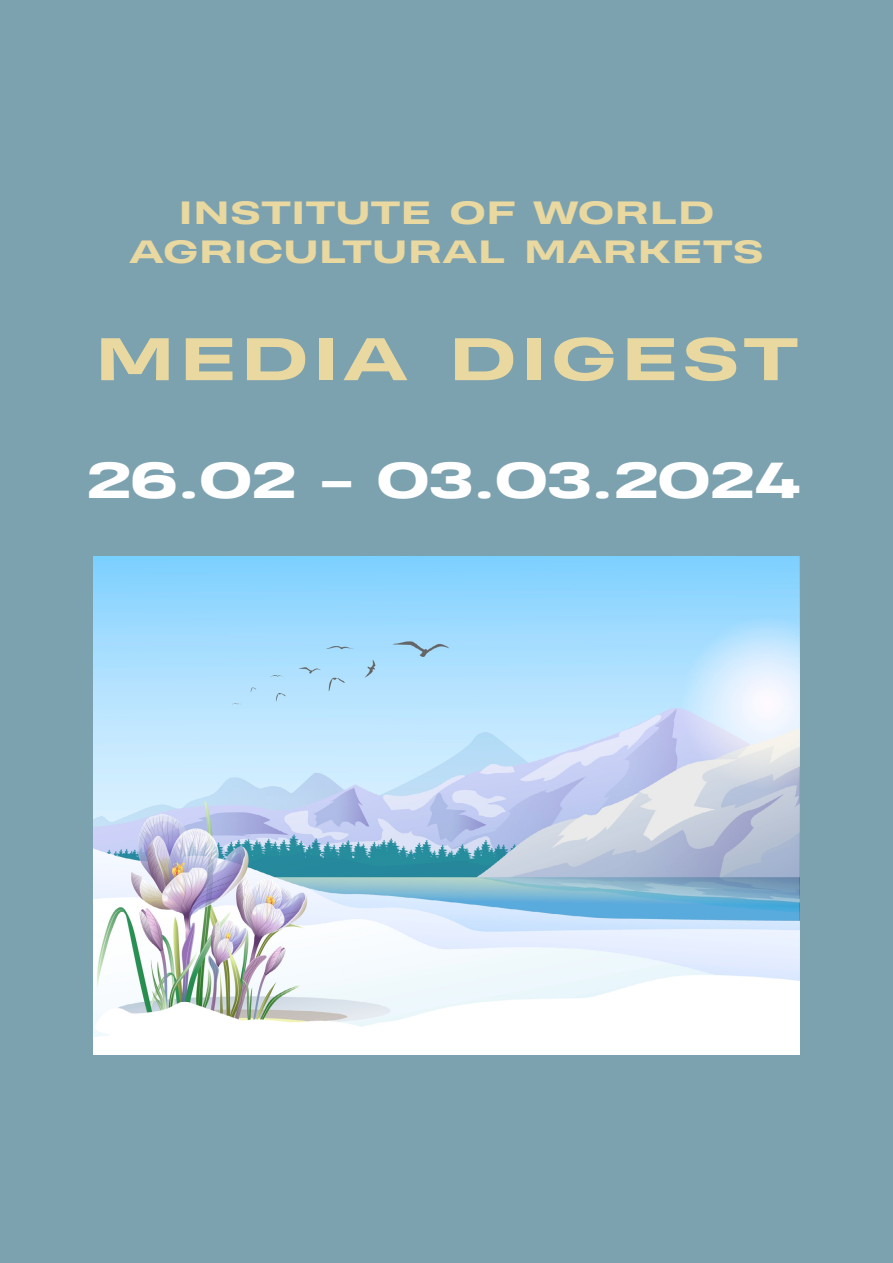
<style>
.page{position:relative;width:893px;height:1263px;background:#7ca2b0}
.page>*{position:absolute;margin:0;border:0;box-sizing:border-box;transform-origin:0 0}
.темы___события_недел{font:800 57px "Heading Pro Ultra Wide";letter-spacing:.11em;color:#e9d89f}
.темы___события_недел-2{font:800 48px "Heading Pro Ultra Wide";letter-spacing:-.01em;color:#fff}
.темы___события_недел-3{font:800 30.6px "Heading Pro Ultra Wide";letter-spacing:.05em;color:#e9d89f}
</style>
<div class="page">
<svg style="left:94px;top:556px;width:705px;height:498px;background:#bedcf1"></svg>
<p class="темы___события_недел-3" style="left:179px;top:192px;width:536px">INSTITUTE OF WORLD</p>
<p class="темы___события_недел-3" style="left:130px;top:232px;width:634px">AGRICULTURAL MARKETS</p>
<p class="темы___события_недел" style="left:96px;top:322px;width:703px">MEDIA DIGEST</p>
<p class="темы___события_недел-2" style="left:86px;top:448px;width:717px">26.02 - 03.03.2024</p>
</div>
